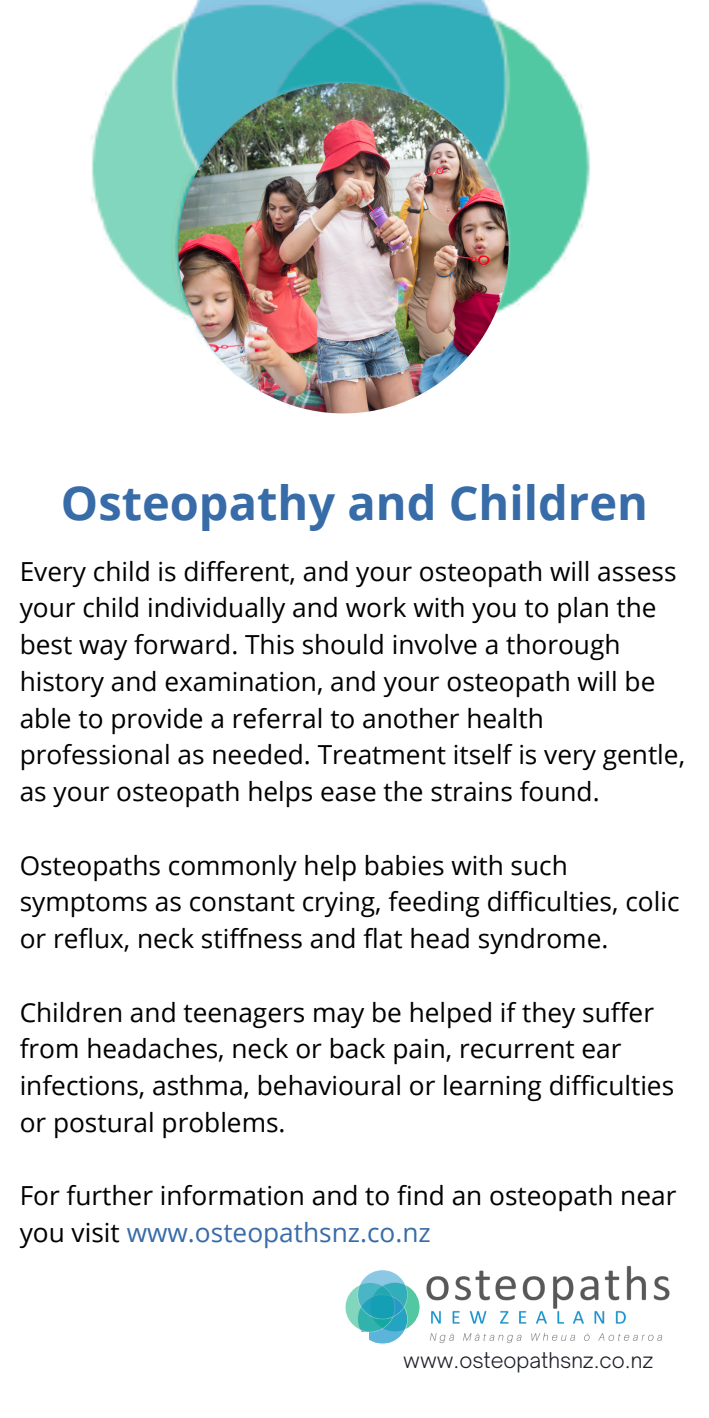
<style>
.page{position:relative;width:709px;height:1418px;background:#fff}
.page>*{position:absolute;margin:0;border:0;box-sizing:border-box;transform-origin:0 0}
.t1{font:700 47px "Open Sans";color:#386ca8}
.t2{font:26.25px/36.8px "Open Sans";color:#000}
.t3{font:300 20.8px "Open Sauce One";color:#1e212a}
.s1{color:#386ca8}
</style>
<div class="page">
<img style="left:345px;top:1265px;width:325px;height:80px">
<div style="left:104px;top:1331px;width:265px;height:26px;background:#fff"></div>
<img style="left:91px;top:0;width:499px;height:414px">
<img style="left:178px;top:83px;width:330px;height:330px;border-radius:50%">
<h1 class="t1" style="left:61px;top:469px;width:588px">Osteopathy and Children</h1>
<p class="t2" style="left:20px;top:552px;width:666px">Every child is different, and your osteopath will assess your child individually and work with you to plan the best way forward. This should involve a thorough history and examination, and your osteopath will be able to provide a referral to another health professional as needed. Treatment itself is very gentle, as your osteopath helps ease the strains found.</p>
<p class="t2" style="left:20px;top:846px;width:661px">Osteopaths commonly help babies with such symptoms as constant crying, feeding difficulties, colic or reflux, neck stiffness and flat head syndrome.</p>
<p class="t2" style="left:20px;top:993px;width:656px">Children and teenagers may be helped if they suffer from headaches, neck or back pain, recurrent ear infections, asthma, behavioural or learning difficulties or postural problems.</p>
<p class="t2" style="left:20px;top:1176px;width:658px">For further information and to find an osteopath near you visit <span class="s1">www.osteopathsnz.co.nz</span></p>
<p class="t3" style="left:403px;top:1347px;width:251px">www.osteopathsnz.co.nz</p>
</div>
